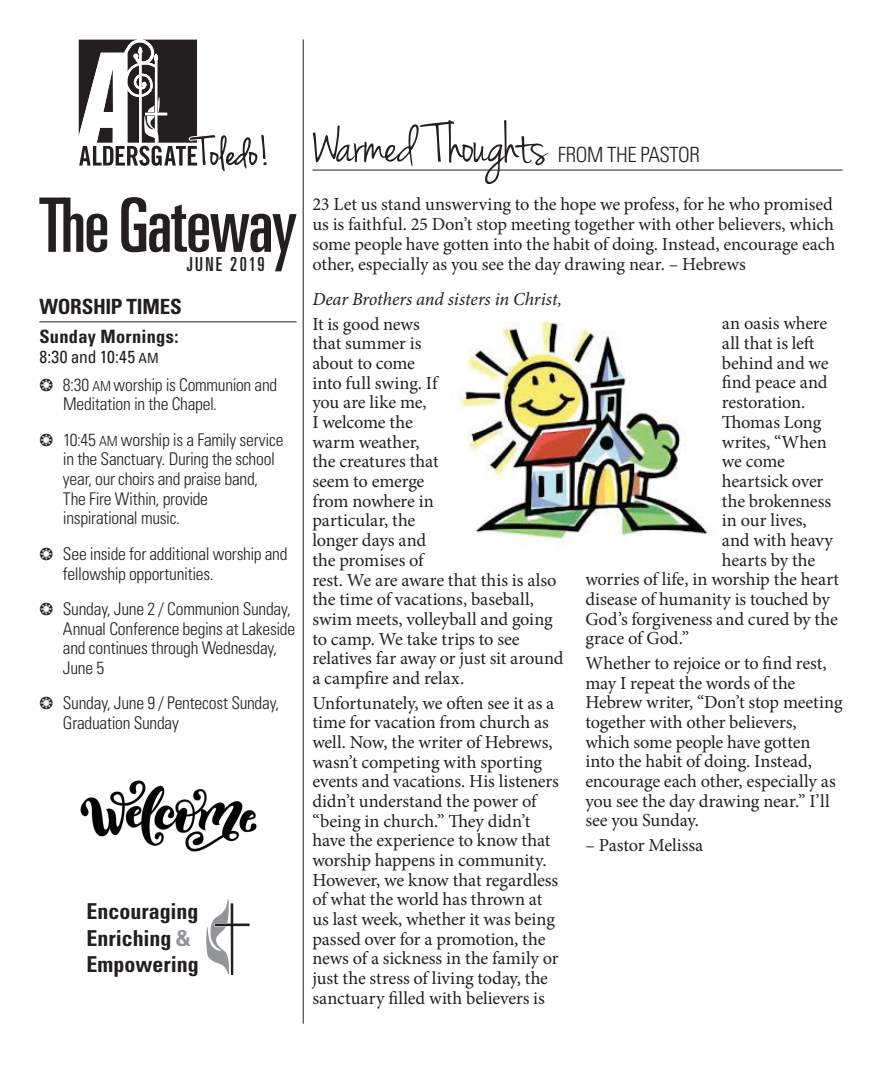
<style>
.page{position:relative;width:882px;height:1071px;background:#fff}
.page>*{position:absolute;margin:0;border:0;box-sizing:border-box;transform-origin:0 0}
.t1{font:57.75px "Jenna Sue";letter-spacing:-.02em;color:#231f20}
.t2{font:700 condensed 21.88px/26.2px "Univers";color:#231f20}
.t3{font:700 condensed 21px "Univers";letter-spacing:-.015em;color:#231f20}
.t4{font:ultra-condensed 19.25px "Univers";letter-spacing:.12em;color:#231f20}
.t5{font:18.38px/19.6px "Minion Pro";letter-spacing:-.01em;color:#231f20}
.t6{font:italic 18.38px "Minion Pro";letter-spacing:-.005em;color:#231f20}
.t7{font:700 condensed 18.38px "Univers";letter-spacing:.015em;color:#231f20}
.t8{font:300 condensed 17.5px/19.6px "Univers";letter-spacing:-.015em;color:#231f20}
.s1{font-weight:400}
.s2{font-weight:400;font-size:14px}
.s3{font-size:14px}
.s4{color:#939598}
.s5{font-family:"Univers";font-weight:300;font-stretch:condensed;font-size:21px}
</style>
<div class="page">
<hr style="left:39px;top:321px;width:258px;height:1px;background:#231f20">
<img style="left:80px;top:780px;width:177px;height:72px">
<svg style="left:206px;top:899px;width:44px;height:76px"></svg>
<svg style="left:79px;top:39px;width:188px;height:132px"></svg>
<hr style="left:303px;top:39px;width:1px;height:985px;background:#231f20">
<svg style="left:39px;top:198px;width:68px;height:54px"></svg>
<svg style="left:121px;top:197px;width:176px;height:74px"></svg>
<hr style="left:312px;top:170px;width:531px;height:1px;background:#231f20">
<img style="left:459px;top:323px;width:254px;height:219px">
<p class="t4" style="left:187px;top:253px;width:79px">JUNE 2019</p>
<p class="t3" style="left:39px;top:293px;width:144px">WORSHIP TIMES</p>
<p class="t7" style="left:39px;top:325px;width:141px">Sunday Mornings:</p>
<p class="t8" style="left:39px;top:343px;width:239px;line-height:27.7px"><span class="s1">8:30 and 10:45</span> <span class="s2">AM<br></span>❂ 8:30 <span class="s3">AM</span> worship is Communion and</p>
<p class="t8" style="left:39px;top:386px;width:246px;line-height:35.4px;text-indent:24px">Meditation in the Chapel.<br>❂ 10:45 <span class="s3">AM</span> worship is a Family service</p>
<p class="t8" style="left:63px;top:449px;width:214px">in the Sanctuary. During the school year, our choirs and praise band,<br>The Fire Within, provide inspirational music.</p>
<p class="t8" style="left:63px;top:544px;width:226px;text-indent:-24px">❂ See inside for additional worship and fellowship opportunities.</p>
<p class="t8" style="left:63px;top:599px;width:234px;text-indent:-24px">❂ Sunday, June 2 / Communion Sunday,<br>Annual Conference begins at Lakeside and continues through Wednesday,<br>June 5</p>
<p class="t8" style="left:63px;top:693px;width:218px;text-indent:-24px">❂ Sunday, June 9 / Pentecost Sunday,<br>Graduation Sunday</p>
<p class="t2" style="left:86px;top:898px;width:114px">Encouraging<br>Enriching <span class="s4">&amp;<br></span>Empowering</p>
<h1 class="t1" style="left:312px;top:112px;width:389px">Warmed Thoughts <span class="s5">FROM THE PASTOR</span></h1>
<p class="t5" style="left:312px;top:195px;width:524px">23 Let us stand unswerving to the hope we profess, for he who promised us is faithful. 25 Don’t stop meeting together with other believers, which some people have gotten into the habit of doing. Instead, encourage each other, especially as you see the day drawing near. – Hebrews</p>
<p class="t6" style="left:312px;top:287px;width:251px">Dear Brothers and sisters in Christ,</p>
<p class="t5" style="left:312px;top:314px;width:253px">It is good news<br>that summer is<br>about to come<br>into full swing. If<br>you are like me,<br>I welcome the<br>warm weather,<br>the creatures that<br>seem to emerge<br>from nowhere in<br>particular, the<br>longer days and<br>the promises of<br>rest. We are aware that this is also the time of vacations, baseball, swim meets, volleyball and going to camp. We take trips to see relatives far away or just sit around a campfire and relax.</p>
<p class="t5" style="left:312px;top:693px;width:248px">Unfortunately, we often see it as a time for vacation from church as well. Now, the writer of Hebrews, wasn’t competing with sporting events and vacations. His listeners didn’t understand the power of “being in church.” They didn’t have the experience to know that worship happens in community.<br>However, we know that regardless of what the world has thrown at us last week, whether it was being passed over for a promotion, the news of a sickness in the family or just the stress of living today, the sanctuary filled with believers is</p>
<p class="t5" style="left:722px;top:314px;width:107px">an oasis where</p>
<p class="t5" style="left:722px;top:334px;width:94px">all that is left</p>
<p class="t5" style="left:722px;top:353px;width:108px">behind and we</p>
<p class="t5" style="left:722px;top:373px;width:107px">find peace and</p>
<p class="t5" style="left:722px;top:393px;width:85px">restoration.</p>
<p class="t5" style="left:722px;top:412px;width:101px">Thomas Long</p>
<p class="t5" style="left:722px;top:432px;width:106px">writes, “When</p>
<p class="t5" style="left:722px;top:452px;width:65px">we come</p>
<p class="t5" style="left:722px;top:471px;width:103px">heartsick over</p>
<p class="t5" style="left:722px;top:491px;width:111px">the brokenness</p>
<p class="t5" style="left:722px;top:511px;width:86px">in our lives,</p>
<p class="t5" style="left:722px;top:530px;width:113px">and with heavy</p>
<p class="t5" style="left:722px;top:550px;width:95px">hearts by the</p>
<p class="t5" style="left:585px;top:570px;width:255px">worries of life, in worship the heart</p>
<p class="t5" style="left:585px;top:589px;width:246px">disease of humanity is touched by</p>
<p class="t5" style="left:585px;top:609px;width:254px">God’s forgiveness and cured by the</p>
<p class="t5" style="left:585px;top:629px;width:105px">grace of God.”</p>
<p class="t5" style="left:585px;top:653px;width:259px">Whether to rejoice or to find rest, may I repeat the words of the<br>Hebrew writer, “Don’t stop meeting together with other believers, which some people have gotten into the habit of doing. Instead, encourage each other, especially as you see the day drawing near.” I’ll see you Sunday.</p>
<p class="t5" style="left:585px;top:836px;width:119px">– Pastor Melissa</p>
</div>
